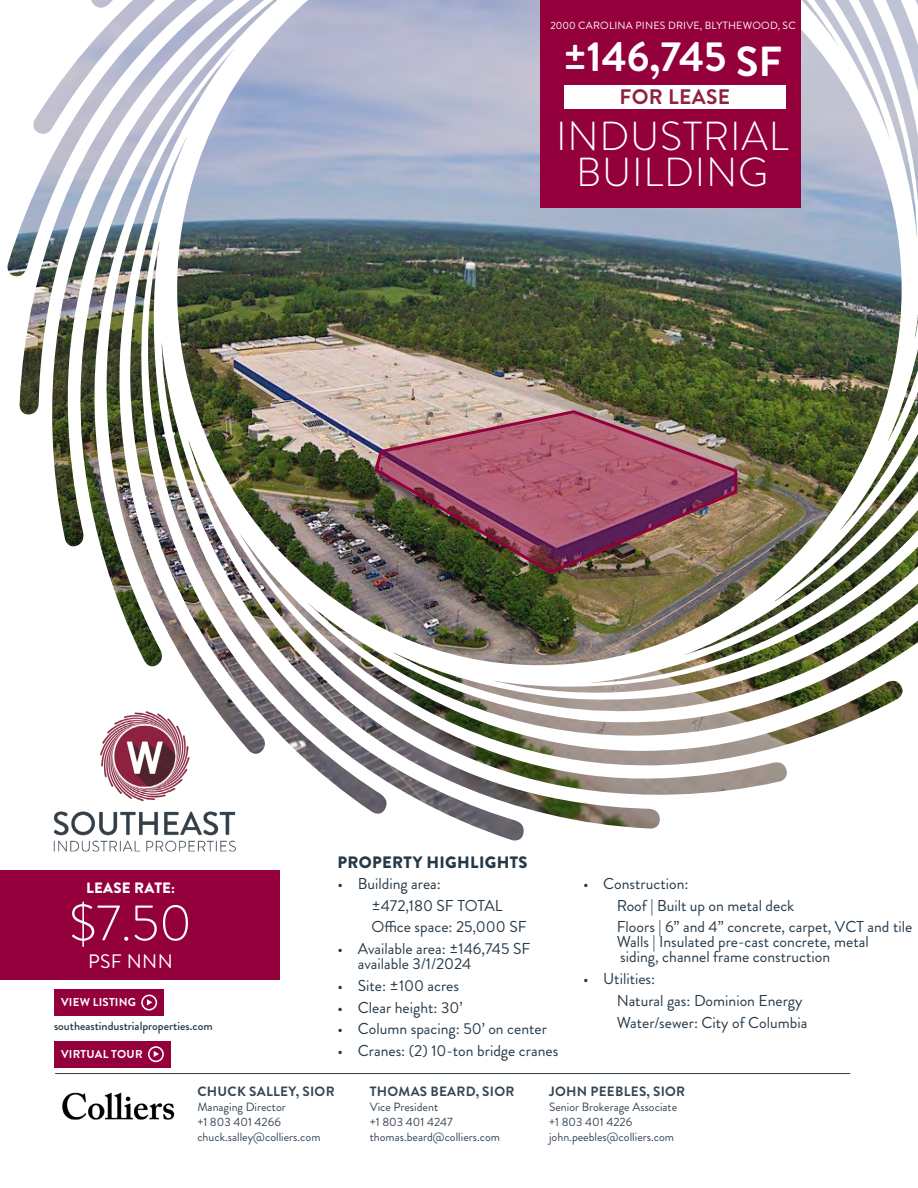
<style>
.page{position:relative;width:918px;height:1188px;background:#fff}
.page>*{position:absolute;margin:0;border:0;box-sizing:border-box;transform-origin:0 0}
.t1{font:300 51px "Brandon Grotesque";color:#fff}
.t2{font:700 42px "Brandon Grotesque";color:#fff}
.t3{font:300 40.5px/36px "Brandon Grotesque";letter-spacing:.02em;color:#fff;text-align:center}
.t4{font:700 21px "Brandon Grotesque";letter-spacing:.02em;color:#8e2340}
.t5{font:19.5px "Brandon Grotesque";letter-spacing:.02em;color:#fff}
.t6{font:900 16.5px "Brandon Grotesque";letter-spacing:.02em;color:#253948}
.t7{font:15.75px/21.8px "Brandon Grotesque";color:#253948}
.t8{font:900 15px "Brandon Grotesque";letter-spacing:.02em;color:#fff}
.t9{font:700 13.5px "Brandon Grotesque";letter-spacing:.02em;color:#354554}
.t10{font:12px/15px "Brandon Grotesque";color:#354554}
.t11{font:500 12px "Brandon Grotesque";color:#253948}
.t12{font:700 11.4px "Brandon Grotesque";letter-spacing:.02em;color:#fff}
.t13{font:10.5px "Brandon Grotesque";letter-spacing:.02em;color:#fff}
</style>
<div class="page">
<img style="left:7px;top:0;width:911px;height:1074px">
<hr style="left:55px;top:1073px;width:795px;height:1px;background:#333f48">
<img style="left:62px;top:1092px;width:113px;height:28px">
<div style="left:540px;top:0;width:260px;height:207px;background:#94003b"></div>
<div style="left:564px;top:86px;width:222px;height:23px;background:#fff"></div>
<img style="left:49px;top:703px;width:199px;height:158px">
<div style="left:54px;top:1041px;width:116px;height:26px;background:#94003b"></div>
<svg style="left:148px;top:1046px;width:16px;height:16px"></svg>
<img style="left:372px;top:408px;width:367px;height:168px">
<div style="left:54px;top:989px;width:110px;height:26px;background:#94003b"></div>
<svg style="left:141px;top:995px;width:16px;height:16px"></svg>
<div style="left:0;top:870px;width:280px;height:110px;background:#94003b"></div>
<p class="t13" style="left:551px;top:18px;width:247px">2000 CAROLINA PINES DRIVE, BLYTHEWOOD, SC</p>
<h2 class="t2" style="left:563px;top:28px;width:220px">±146,745 SF</h2>
<h3 class="t4" style="left:619px;top:83px;width:112px">FOR LEASE</h3>
<h3 class="t3" style="left:556px;top:118px;width:234px">INDUSTRIAL<br>BUILDING</h3>
<p class="t8" style="left:86px;top:878px;width:91px">LEASE RATE:</p>
<h1 class="t1" style="left:69px;top:888px;width:124px">$7.50</h1>
<p class="t5" style="left:88px;top:947px;width:86px">PSF NNN</p>
<p class="t12" style="left:61px;top:995px;width:76px">VIEW LISTING</p>
<p class="t11" style="left:54px;top:1017px;width:160px">southeastindustrialproperties.com</p>
<p class="t12" style="left:61px;top:1047px;width:83px">VIRTUAL TOUR</p>
<p class="t6" style="left:337px;top:851px;width:192px">PROPERTY HIGHLIGHTS</p>
<p class="t7" style="left:371px;top:873px;width:157px;text-indent:-34px">• Building area:<br>±472,180 SF TOTAL<br>Office space: 25,000 SF</p>
<p class="t7" style="left:358px;top:941px;width:174px;line-height:15px;text-indent:-20px">• Available area: ±146,745 SF available 3/1/2024</p>
<p class="t7" style="left:338px;top:975px;width:123px">• Site: ±100 acres</p>
<p class="t7" style="left:338px;top:996px;width:127px">• Clear height: 30’</p>
<p class="t7" style="left:338px;top:1018px;width:211px">• Column spacing: 50’ on center</p>
<p class="t7" style="left:338px;top:1040px;width:222px">• Cranes: (2) 10-ton bridge cranes</p>
<p class="t7" style="left:617px;top:873px;width:297px;text-indent:-34px">• Construction:<br>Roof | Built up on metal deck<br>Floors | 6” and 4” concrete, carpet, VCT and tile</p>
<p class="t7" style="left:617px;top:935px;width:253px;line-height:15px">Walls | Insulated pre-cast concrete, metal siding, channel frame construction</p>
<p class="t7" style="left:617px;top:968px;width:192px;text-indent:-34px">• Utilities:<br>Natural gas: Dominion Energy<br>Water/sewer: City of Columbia</p>
<p class="t9" style="left:197px;top:1082px;width:139px">CHUCK SALLEY, SIOR</p>
<p class="t10" style="left:197px;top:1100px;width:125px">Managing Director<br>+1 803 401 4266 chuck.salley@colliers.com</p>
<p class="t9" style="left:370px;top:1081px;width:146px">THOMAS BEARD, SIOR</p>
<p class="t10" style="left:370px;top:1099px;width:132px">Vice President<br>+1 803 401 4247 thomas.beard@colliers.com</p>
<p class="t9" style="left:549px;top:1081px;width:138px">JOHN PEEBLES, SIOR</p>
<p class="t10" style="left:549px;top:1099px;width:130px">Senior Brokerage Associate +1 803 401 4226 john.peebles@colliers.com</p>
</div>
